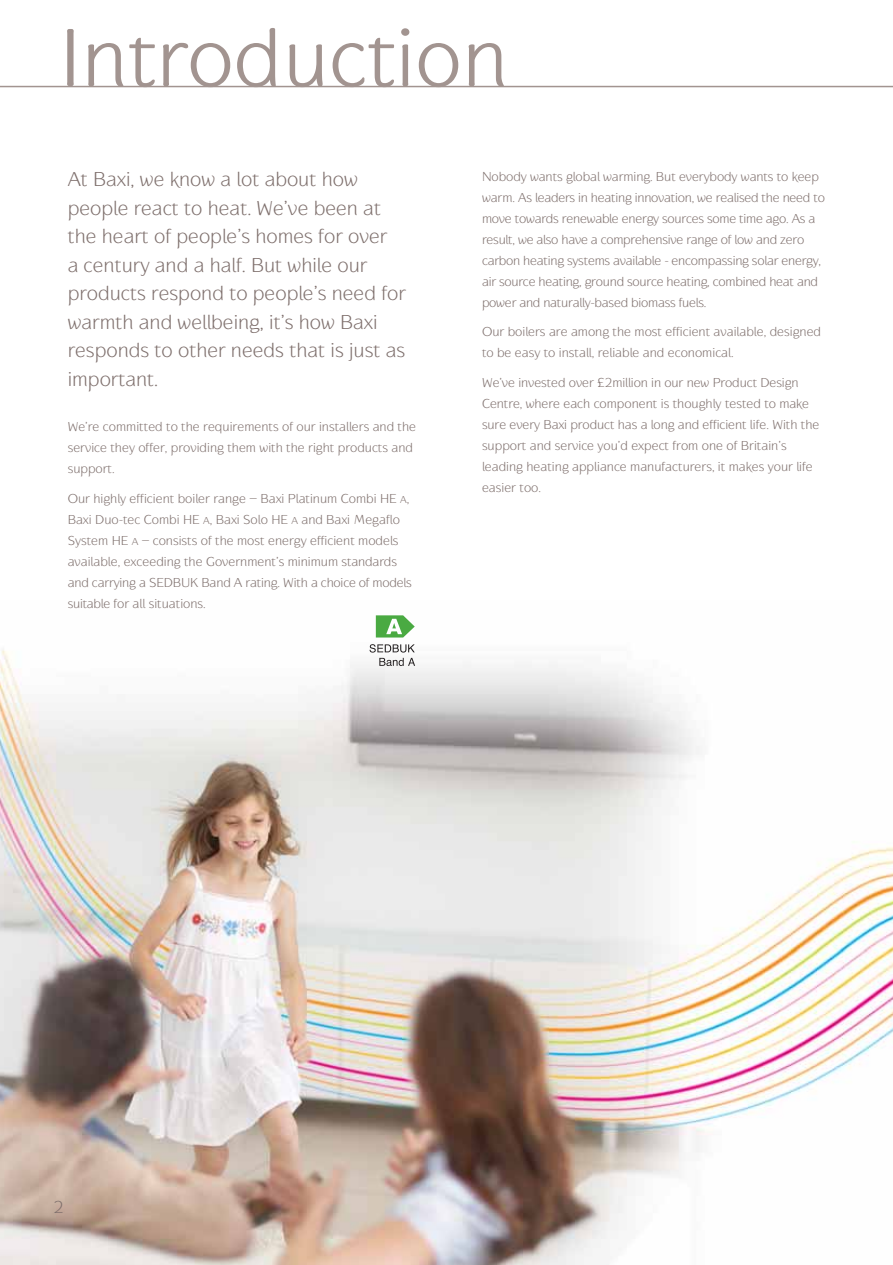
<style>
.page{position:relative;width:893px;height:1265px;background:#fff}
.page>*{position:absolute;margin:0;border:0;box-sizing:border-box;transform-origin:0 0}
.t1{font:500 85.5px "Baxi Respond";color:#a29490}
.t2{font:100 21px/28.5px "Baxi Respond";color:#7e6f6c}
.t3{font:100 18px "Baxi Respond";color:#7e6f6c}
.t4{font:100 13.5px/21px "Baxi Respond";color:#7e6f6c}
.s1{font-size:10.5px}
</style>
<div class="page">
<img style="left:0;top:615px;width:893px;height:649px">
<hr style="left:0;top:86px;width:893px;height:1px;background:#a29490">
<svg style="left:376px;top:615px;width:39px;height:22px"></svg>
<svg style="left:370px;top:644px;width:45px;height:22px"></svg>
<h1 class="t1" style="left:60px;top:28px;width:451px">Introduction</h1>
<p class="t2" style="left:68px;top:167px;width:340px">At Baxi, we know a lot about how people react to heat. We’ve been at the heart of people’s homes for over<br>a century and a half. But while our products respond to people’s need for warmth and wellbeing, it’s how Baxi responds to other needs that is just as important.</p>
<p class="t4" style="left:68px;top:417px;width:350px">We’re committed to the requirements of our installers and the service they offer, providing them with the right products and support.</p>
<p class="t4" style="left:68px;top:489px;width:346px">Our highly efficient boiler range – Baxi Platinum Combi HE <span class="s1">A</span>, Baxi Duo-tec Combi HE <span class="s1">A</span>, Baxi Solo HE <span class="s1">A</span> and Baxi Megaflo System HE <span class="s1">A</span> – consists of the most energy efficient models available, exceeding the Government’s minimum standards and carrying a SEDBUK Band A rating. With a choice of models suitable for all situations.</p>
<p class="t4" style="left:482px;top:167px;width:344px">Nobody wants global warming. But everybody wants to keep warm. As leaders in heating innovation, we realised the need to move towards renewable energy sources some time ago. As a result, we also have a comprehensive range of low and zero carbon heating systems available - encompassing solar energy, air source heating, ground source heating, combined heat and power and naturally-based biomass fuels.</p>
<p class="t4" style="left:482px;top:322px;width:341px">Our boilers are among the most efficient available, designed to be easy to install, reliable and economical.</p>
<p class="t4" style="left:482px;top:373px;width:339px">We’ve invested over £2million in our new Product Design Centre, where each component is thoughly tested to make sure every Baxi product has a long and efficient life. With the support and service you’d expect from one of Britain’s leading heating appliance manufacturers, it makes your life easier too.</p>
<h3 class="t3" style="left:53px;top:1200px;width:12px">2</h3>
</div>
